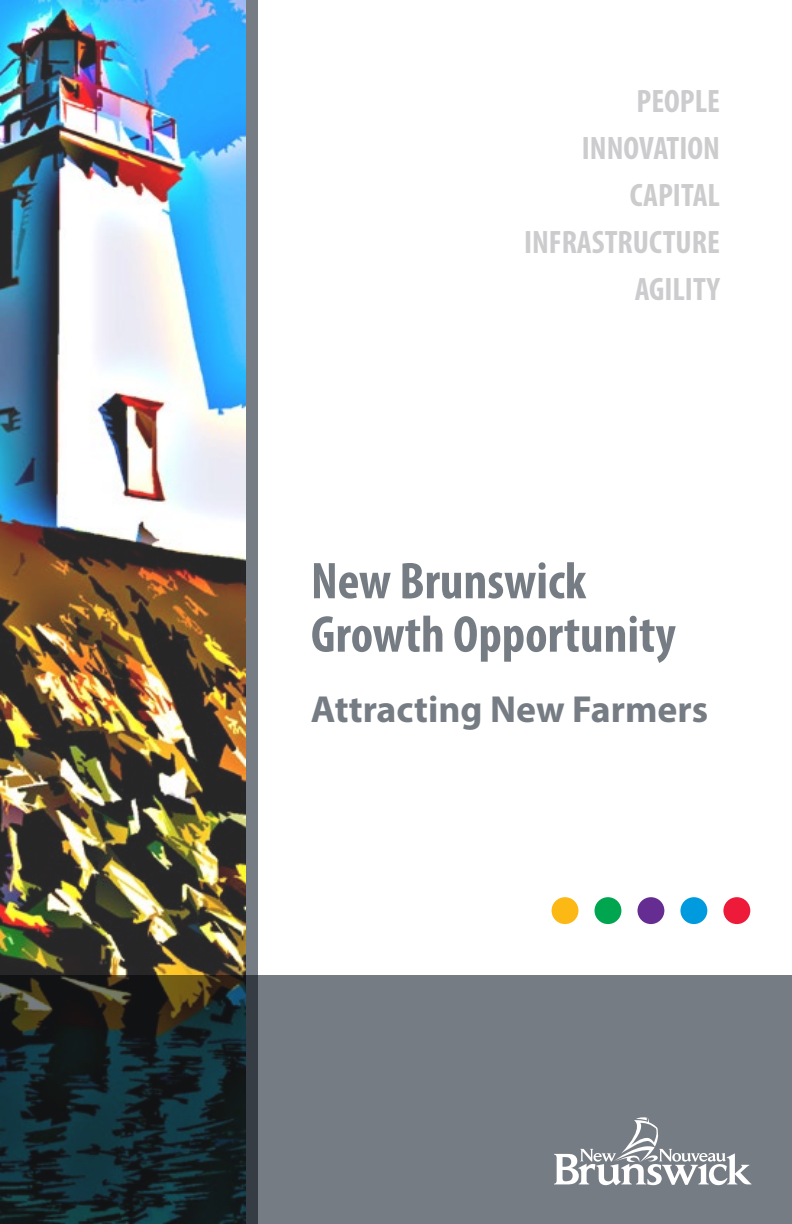
<style>
.page{position:relative;width:792px;height:1224px;background:#fff}
.page>*{position:absolute;margin:0;border:0;box-sizing:border-box;transform-origin:0 0}
.t1{font:700 condensed 52.2px/53.4px "Myriad Pro";color:#767c83}
.t2{font:700 37.8px "Myriad Pro";color:#767c83}
.t3{font:700 condensed 32.6px/46.8px "Myriad Pro";color:#ccccce;text-align:right}
</style>
<div class="page">
<img style="left:0;top:0;width:246px;height:975px">
<div style="left:246px;top:0;width:11px;height:1224px;background:#767c83"></div>
<svg style="left:0;top:975px;width:792px;height:249px;background:#555e63"></svg>
<div style="left:595px;top:897px;width:26px;height:27px;background:#00a54f;border-radius:50%"></div>
<div style="left:680px;top:897px;width:27px;height:27px;background:#009bde;border-radius:50%"></div>
<div style="left:723px;top:897px;width:27px;height:27px;background:#ed1a3a;border-radius:50%"></div>
<div style="left:552px;top:897px;width:26px;height:27px;background:#fcb814;border-radius:50%"></div>
<div style="left:637px;top:897px;width:27px;height:27px;background:#652d91;border-radius:50%"></div>
<svg style="left:554px;top:1117px;width:197px;height:68px"></svg>
<p class="t3" style="left:524px;top:77px;width:197px">PEOPLE<br>INNOVATION<br>CAPITAL<br>INFRASTRUCTURE<br>AGILITY</p>
<p class="t1" style="left:311px;top:553px;width:366px">New Brunswick<br>Growth Opportunity</p>
<p class="t2" style="left:311px;top:685px;width:399px">Attracting New Farmers</p>
</div>
